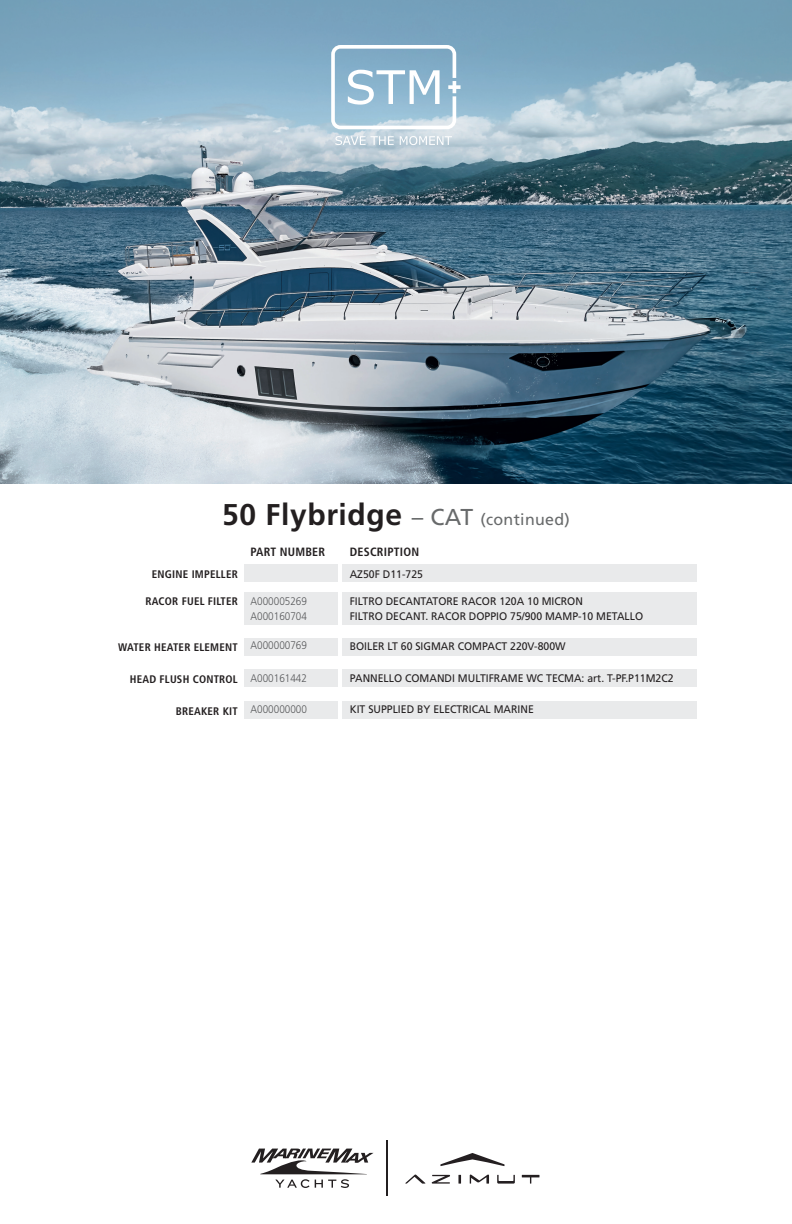
<style>
.page{position:relative;width:792px;height:1224px;background:#fff}
.page>*{position:absolute;margin:0;border:0;box-sizing:border-box;transform-origin:0 0}
.t1{font:700 30px "Frutiger LT Std";letter-spacing:.02em;color:#231f20}
.t2{font:700 condensed 12px "Frutiger LT Std";letter-spacing:.02em;color:#231f20}
.t3{font:11px "Frutiger LT Std";color:#231f20;scale:.95 1}
.t4{font:700 condensed 11px "Frutiger LT Std";letter-spacing:.02em;color:#231f20}
.t5{font:300 11px "Frutiger LT Std";color:#57585a;scale:.9 1}
.s1{font-weight:400;font-size:23px;color:#686a6b}
.s2{font-weight:400;font-size:16px;color:#686a6b}
</style>
<div class="page">
<img style="left:0;top:188px;width:792px;height:296px">
<svg style="left:0;top:0;width:792px;height:188px;background:#87a9bc"></svg>
<div style="left:244px;top:638px;width:452px;height:18px;background:#e9eaeb"></div>
<div style="left:244px;top:669px;width:452px;height:18px;background:#e9eaeb"></div>
<div style="left:244px;top:701px;width:452px;height:18px;background:#e9eaeb"></div>
<div style="left:244px;top:592px;width:452px;height:33px;background:#e9eaeb"></div>
<div style="left:244px;top:564px;width:452px;height:18px;background:#e9eaeb"></div>
<hr style="left:339px;top:562px;width:3px;height:163px;background:#fff">
<svg style="left:335px;top:136px;width:59px;height:9px"></svg>
<svg style="left:400px;top:136px;width:52px;height:9px"></svg>
<svg style="left:331px;top:45px;width:130px;height:84px"></svg>
<svg style="left:251px;top:1149px;width:123px;height:39px"></svg>
<hr style="left:387px;top:1140px;width:1px;height:56px;background:#231f20">
<svg style="left:405px;top:1175px;width:134px;height:9px"></svg>
<svg style="left:440px;top:1153px;width:65px;height:13px"></svg>
<p class="t1" style="left:222px;top:496px;width:349px">50 Flybridge <span class="s1">– CAT</span> <span class="s2">(continued)</span></p>
<p class="t2" style="left:251px;top:545px;width:76px">PART NUMBER</p>
<p class="t2" style="left:350px;top:545px;width:71px">DESCRIPTION</p>
<p class="t4" style="left:152px;top:567px;width:87px">ENGINE IMPELLER</p>
<p class="t3" style="left:350px;top:567px;width:79px">AZ50F D11-725</p>
<p class="t5" style="left:251px;top:595px;width:64px">A000005269</p>
<p class="t5" style="left:251px;top:610px;width:64px">A000160704</p>
<p class="t3" style="left:350px;top:595px;width:247px">FILTRO DECANTATORE RACOR 120A 10 MICRON</p>
<p class="t3" style="left:350px;top:610px;width:310px">FILTRO DECANT. RACOR DOPPIO 75/900 MAMP-10 METALLO</p>
<p class="t4" style="left:146px;top:595px;width:94px">RACOR FUEL FILTER</p>
<p class="t4" style="left:118px;top:641px;width:121px">WATER HEATER ELEMENT</p>
<p class="t4" style="left:130px;top:673px;width:110px">HEAD FLUSH CONTROL</p>
<p class="t4" style="left:176px;top:704px;width:64px">BREAKER KIT</p>
<p class="t5" style="left:251px;top:639px;width:64px">A000000769</p>
<p class="t5" style="left:251px;top:672px;width:64px">A000161442</p>
<p class="t5" style="left:251px;top:703px;width:64px">A000000000</p>
<p class="t3" style="left:350px;top:640px;width:229px">BOILER LT 60 SIGMAR COMPACT 220V-800W</p>
<p class="t3" style="left:350px;top:672px;width:342px">PANNELLO COMANDI MULTIFRAME WC TECMA: art. T-PF.P11M2C2</p>
<p class="t3" style="left:350px;top:703px;width:195px">KIT SUPPLIED BY ELECTRICAL MARINE</p>
</div>
